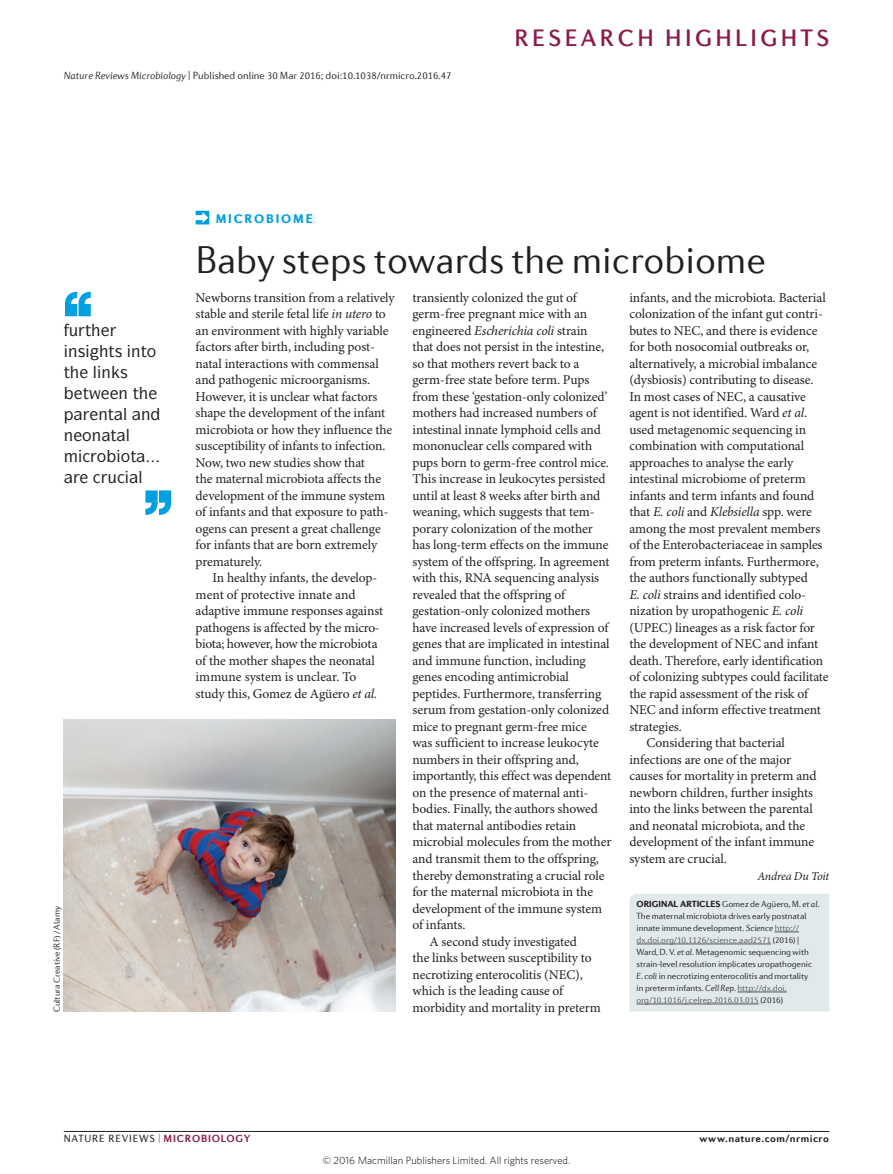
<style>
.page{position:relative;width:893px;height:1174px;background:#fff}
.page>*{position:absolute;margin:0;border:0;box-sizing:border-box;transform-origin:0 0}
.Title{font:300 39px "Diverda Sans Com";color:#231f20}
.t1{font:500 24px "Diverda Sans Com";letter-spacing:.14em;color:#891c4d}
.Pull_quote{font:500 16.5px "ITC Symbol Std";color:#231f20}
.Body_text{font:13.5px/16.5px "Minion Pro";letter-spacing:-.005em;color:#231f20}
.Body_first{font:13.5px/16.5px "Minion Pro";letter-spacing:-.005em;color:#231f20}
.Strapline{font:900 12.75px "Diverda Sans Com";letter-spacing:.14em;color:#009fdf}
.Author{font:italic 12px "Minion Pro";letter-spacing:-.02em;color:#231f20}
.AOP_line{font:300 10.5px "Diverda Sans Com";color:#231f20}
.t2{font:300 10.5px "Whitney";color:#000}
.t3{font:10.5px "Diverda Sans Com";letter-spacing:.075em;color:#231f20}
.t4{font:700 10.5px "Diverda Sans Com";letter-spacing:.045em;color:#231f20}
.Info_box_text{font:300 9px/12px "Diverda Sans Com";letter-spacing:-.005em;color:#231f20}
.Credit_line{font:300 9px "Diverda Sans Com";letter-spacing:-.005em;color:#231f20}
.s1{font-style:italic}
.s2{font-weight:900}
.s3{font-family:"Diverda Sans Com Light Italic 2";font-weight:400}
.s4{color:#57585a}
.s5{font-weight:700;color:#891c4d}
</style>
<div class="page">
<hr style="left:64px;top:1131px;width:765px;height:1px;background:#231f20">
<img style="left:64px;top:719px;width:331px;height:292px">
<svg style="left:145px;top:490px;width:26px;height:25px"></svg>
<svg style="left:65px;top:292px;width:26px;height:24px"></svg>
<svg style="left:196px;top:211px;width:13px;height:13px"></svg>
<div style="left:629px;top:894px;width:200px;height:117px;background:#e1e9ea"></div>
<hr style="left:637px;top:943px;width:134px;height:1px;background:#57585a">
<hr style="left:737px;top:991px;width:50px;height:1px;background:#57585a">
<hr style="left:637px;top:1003px;width:122px;height:1px;background:#57585a">
<p class="AOP_line" style="left:64px;top:69px;width:389px"><span class="s1">Nature Reviews Microbiology</span> | Published online 30 Mar 2016; doi:10.1038/nrmicro.2016.47</p>
<h2 class="t1" style="left:514px;top:24px;width:316px">RESEARCH HIGHLIGHTS</h2>
<p class="Pull_quote" style="left:109px;top:340px;width:49px">▼▲ ■▼□</p>
<p class="Pull_quote" style="left:64px;top:361px;width:66px">▼ ●■▲</p>
<p class="Pull_quote" style="left:83px;top:382px;width:57px">▼ ■ ▼</p>
<p class="Pull_quote" style="left:98px;top:403px;width:54px">■▼ ● ■</p>
<p class="Pull_quote" style="left:64px;top:424px;width:68px">■□■▼●</p>
<p class="Pull_quote" style="left:97px;top:445px;width:41px">□ □▼</p>
<p class="Credit_line" style="left:52px;top:1012px;width:107px;rotate:-90deg">Cultura Creative (RF) / Alamy</p>
<p class="Strapline" style="left:216px;top:211px;width:99px">MICROBIOME</p>
<p class="Title" style="left:196px;top:238px;width:572px">Baby steps towards the microbiome</p>
<p class="Body_first" style="left:196px;top:290px;width:201px">Newborns transition from a relatively stable and sterile fetal life <span class="s1">in utero</span> to an environment with highly variable factors after birth, including post&shy;natal interactions with commensal and pathogenic microorganisms.<br>However, it is unclear what factors shape the development of the infant microbiota or how they influence the susceptibility of infants to infection.<br>Now, two new studies show that<br>the maternal microbiota affects the development of the immune system of infants and that exposure to path&shy;ogens can present a great challenge for infants that are born extremely prematurely.</p>
<p class="Body_text" style="left:196px;top:570px;width:189px;text-indent:17px">In healthy infants, the develop&shy;ment of protective innate and adaptive immune responses against pathogens is affected by the micro&shy;biota; however, how the microbiota of the mother shapes the neonatal immune system is unclear. To study this, Gomez de Agüero <span class="s1">et al.</span></p>
<p class="Body_text" style="left:412px;top:290px;width:200px">transiently colonized the gut of germ-free pregnant mice with an engineered <span class="s1">Escherichia coli</span> strain that does not persist in the intestine, so that mothers revert back to a germ-free state before term. Pups from these ‘gestation-only colonized’ mothers had increased numbers of intestinal innate lymphoid cells and mononuclear cells compared with pups born to germ-free control mice.<br>This increase in leukocytes persisted until at least 8 weeks after birth and weaning, which suggests that tem&shy;porary colonization of the mother has long-term effects on the immune system of the offspring. In agreement with this, RNA sequencing analysis revealed that the offspring of gestation-only colonized mothers have increased levels of expression of genes that are implicated in intestinal and immune function, including genes encoding antimicrobial peptides. Furthermore, transferring serum from gestation-only colonized mice to pregnant germ-free mice<br>was sufficient to increase leukocyte numbers in their offspring and, importantly, this effect was dependent on the presence of maternal anti&shy;bodies. Finally, the authors showed that maternal antibodies retain microbial molecules from the mother and transmit them to the offspring, thereby demonstrating a crucial role for the maternal microbiota in the development of the immune system of infants.</p>
<p class="Body_text" style="left:412px;top:933px;width:190px;text-indent:17px">A second study investigated<br>the links between susceptibility to necrotizing enterocolitis (NEC), which is the leading cause of morbidity and mortality in preterm</p>
<p class="Body_text" style="left:629px;top:290px;width:201px">infants, and the microbiota. Bacterial colonization of the infant gut contri&shy;butes to NEC, and there is evidence for both nosocomial outbreaks or, alternatively, a microbial imbalance (dysbiosis) contributing to disease.<br>In most cases of NEC, a causative agent is not identified. Ward <span class="s1">et al</span>. used metagenomic sequencing in combination with computational approaches to analyse the early intestinal microbiome of preterm infants and term infants and found that <span class="s1">E. coli</span> and <span class="s1">Klebsiella</span> spp. were among the most prevalent members of the Enterobacteriaceae in samples from preterm infants. Furthermore, the authors functionally subtyped<br><span class="s1">E. coli</span> strains and identified colo&shy;nization by uropathogenic <span class="s1">E. coli </span>(UPEC) lineages as a risk factor for the development of NEC and infant death. Therefore, early identification of colonizing subtypes could facilitate the rapid assessment of the risk of NEC and inform effective treatment strategies.</p>
<p class="Body_text" style="left:629px;top:735px;width:189px;text-indent:17px">Considering that bacterial infections are one of the major causes for mortality in preterm and newborn children, further insights into the links between the parental and neonatal microbiota, and the development of the infant immune system are crucial.</p>
<p class="Author" style="left:757px;top:868px;width:73px">Andrea Du Toit</p>
<p class="Info_box_text" style="left:637px;top:898px;width:184px"><span class="s2">ORIGINAL ARTICLES</span> Gomez de Agüero, M. <span class="s3">et al.<br></span>The maternal microbiota drives early postnatal innate immune development. <span class="s3">Science</span> <span class="s4">http:// dx.doi.org/10.1126/science.aad2571</span> (2016) |</p>
<p class="Info_box_text" style="left:637px;top:946px;width:177px">Ward, D. V. <span class="s3">et al.</span> Metagenomic sequencing with strain-level resolution implicates uropathogenic <span class="s1">E. coli</span> in necrotizing enterocolitis and mortality in preterm infants. <span class="s3">Cell Rep.</span> <span class="s4">http://dx.doi. org/10.1016/j.celrep.2016.03.015</span> (2016)</p>
<p class="t3" style="left:64px;top:1132px;width:188px">NATURE REVIEWS | <span class="s5">MICROBIOLOGY</span></p>
<p class="t4" style="left:699px;top:1132px;width:131px">www.nature.com/nrmicro</p>
<p class="t2" style="left:323px;top:1153px;width:249px">© 2016 Macmillan Publishers Limited. All rights reserved.</p>
</div>
